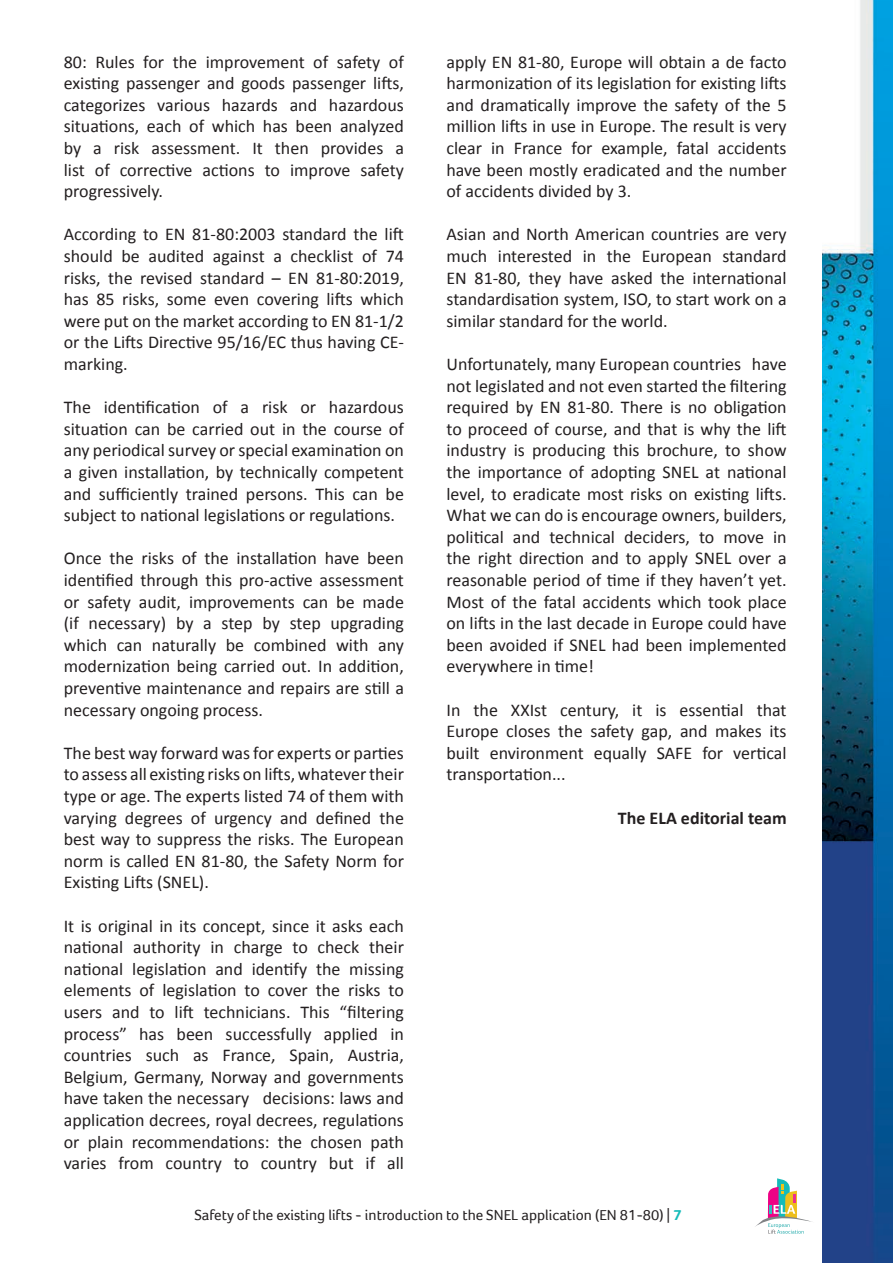
<style>
.page{position:relative;width:893px;height:1263px;background:#fff}
.page>*{position:absolute;margin:0;border:0;box-sizing:border-box;transform-origin:0 0}
.TXT_ELA{font:18px/21.6px "Calibri";color:#231f20;text-align:justify}
.TXT_ELA-2{font:700 18px "Calibri";color:#231f20}
.t1{font:15px "Foco";color:#231f20}
.s1{font-weight:700;color:#15bbb9}
</style>
<div class="page">
<img style="left:822px;top:0;width:71px;height:1263px">
<svg style="left:755px;top:1178px;width:57px;height:56px"></svg>
<p class="TXT_ELA" style="left:64px;top:51px;width:342px">80: Rules for the improvement of safety of existing passenger and goods passenger lifts, categorizes various hazards and hazardous situations, each of which has been analyzed by a risk assessment. It then provides a list of corrective actions to improve safety progressively.</p>
<p class="TXT_ELA" style="left:64px;top:224px;width:342px">According to EN 81-80:2003 standard the lift should be audited against a checklist of 74 risks, the revised standard – EN 81-80:2019, has 85 risks, some even covering lifts which were put on the market according to EN 81-1/2 or the Lifts Directive 95/16/EC thus having CE&shy;marking.</p>
<p class="TXT_ELA" style="left:64px;top:396px;width:342px">The identification of a risk or hazardous situation can be carried out in the course of any periodical survey or special examination on a given installation, by technically competent and sufficiently trained persons. This can be subject to national legislations or regulations.</p>
<p class="TXT_ELA" style="left:64px;top:548px;width:342px">Once the risks of the installation have been identified through this pro-active assessment or safety audit, improvements can be made (if necessary) by a step by step upgrading which can naturally be combined with any modernization being carried out. In addition, preventive maintenance and repairs are still a necessary ongoing process.</p>
<p class="TXT_ELA" style="left:64px;top:742px;width:342px">The best way forward was for experts or parties to assess all existing risks on lifts, whatever their type or age. The experts listed 74 of them with varying degrees of urgency and defined the best way to suppress the risks. The European norm is called EN 81-80, the Safety Norm for Existing Lifts (SNEL).</p>
<p class="TXT_ELA" style="left:64px;top:915px;width:342px">It is original in its concept, since it asks each national authority in charge to check their national legislation and identify the missing elements of legislation to cover the risks to users and to lift technicians. This “filtering process” has been successfully applied in countries such as France, Spain, Austria, Belgium, Germany, Norway and governments have taken the necessary decisions: laws and application decrees, royal decrees, regulations or plain recommendations: the chosen path varies from country to country but if all</p>
<p class="TXT_ELA" style="left:446px;top:51px;width:342px">apply EN 81-80, Europe will obtain a de facto harmonization of its legislation for existing lifts and dramatically improve the safety of the 5 million lifts in use in Europe. The result is very clear in France for example, fatal accidents have been mostly eradicated and the number of accidents divided by 3.</p>
<p class="TXT_ELA" style="left:446px;top:224px;width:342px">Asian and North American countries are very much interested in the European standard EN 81-80, they have asked the international standardisation system, ISO, to start work on a similar standard for the world.</p>
<p class="TXT_ELA" style="left:446px;top:353px;width:342px">Unfortunately, many European countries have not legislated and not even started the filtering required by EN 81-80. There is no obligation to proceed of course, and that is why the lift industry is producing this brochure, to show the importance of adopting SNEL at national level, to eradicate most risks on existing lifts.<br>What we can do is encourage owners, builders, political and technical deciders, to move in the right direction and to apply SNEL over a reasonable period of time if they haven’t yet.<br>Most of the fatal accidents which took place on lifts in the last decade in Europe could have been avoided if SNEL had been implemented everywhere in time!</p>
<p class="TXT_ELA" style="left:446px;top:699px;width:342px">In the XXIst century, it is essential that Europe closes the safety gap, and makes its built environment equally SAFE for vertical transportation...</p>
<p class="TXT_ELA-2" style="left:618px;top:806px;width:170px">The ELA editorial team</p>
<p class="t1" style="left:194px;top:1206px;width:489px">Safety of the existing lifts - introduction to the SNEL application (EN 81-80) | <span class="s1">7</span></p>
</div>
